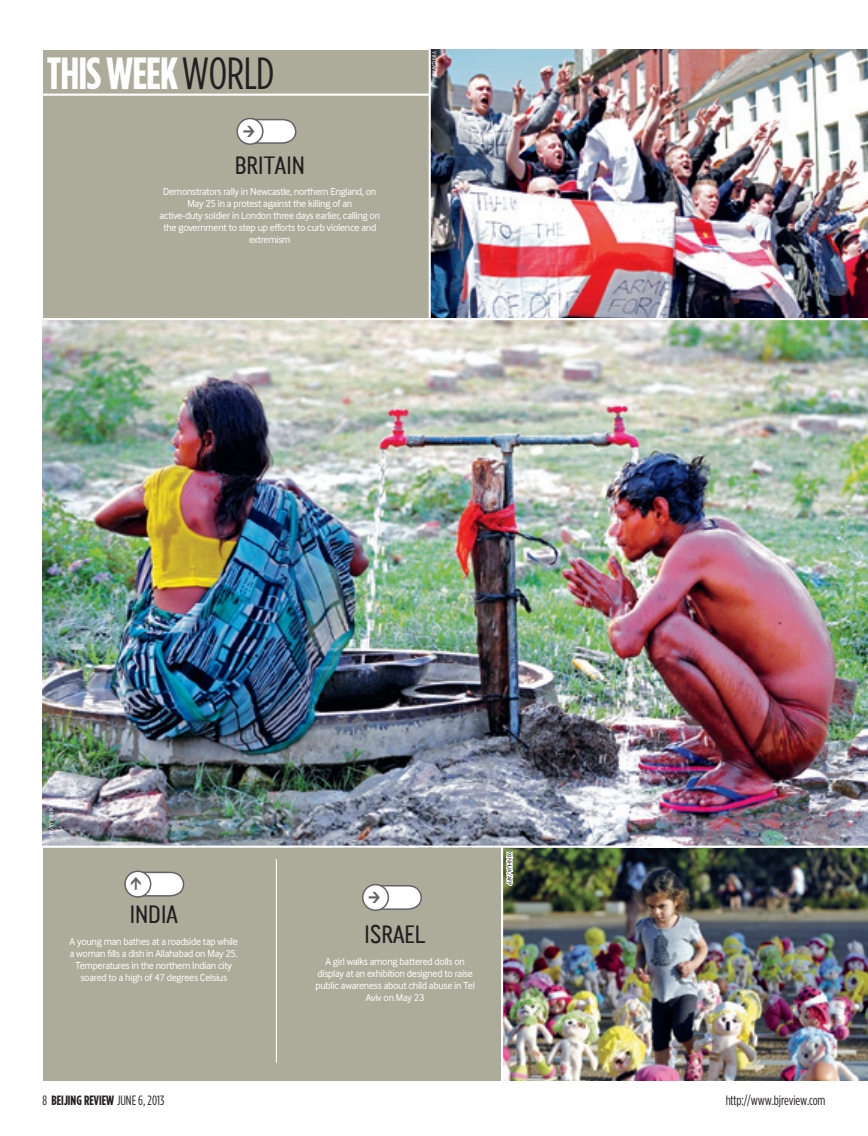
<style>
.page{position:relative;width:868px;height:1136px;background:#fff}
.page>*{position:absolute;margin:0;border:0;box-sizing:border-box;transform-origin:0 0}
.t1{font:700 condensed 45px "Gotham HTF";letter-spacing:-.02em;color:#fff}
.t2{font:25.5px "Van Condensed LF";letter-spacing:-.05em;color:#231f20}
.t3{font:700 condensed 13.5px "Gotham HTF";color:#231f20}
.t4{font:condensed 13.5px "Gotham HTF";letter-spacing:-.01em;color:#231f20}
.t5{font:10.5px/12px "Inter Face Da Ma";letter-spacing:-.025em;color:#fff;text-align:center;scale:.95 1}
.t6{font:6px "Inter Face Da Ma";color:#fff}
.t7{font:6px "Inter Face Da Ma";color:#231f20}
.s1{font-weight:400;color:#231f20}
.s2{font-weight:400}
</style>
<div class="page">
<div style="left:43px;top:50px;width:824px;height:1030px;background:#adac9b"></div>
<hr style="left:38px;top:94px;width:829px;height:2px;background:#fff">
<img style="left:503px;top:847px;width:364px;height:233px">
<img style="left:43px;top:320px;width:824px;height:525px">
<img style="left:431px;top:50px;width:436px;height:268px">
<div style="left:236px;top:118px;width:27px;height:27px;border:2px solid #636366;border-radius:50%"></div>
<div style="left:362px;top:883px;width:27px;height:27px;border:2px solid #636366;border-radius:50%"></div>
<hr style="left:428px;top:34px;width:3px;height:285px;background:#fff">
<hr style="left:501px;top:846px;width:2px;height:289px;background:#fff">
<hr style="left:17px;top:318px;width:850px;height:2px;background:#fff">
<hr style="left:17px;top:845px;width:850px;height:2px;background:#fff">
<hr style="left:276px;top:859px;width:1px;height:203px;background:#fff">
<svg style="left:503px;top:849px;width:14px;height:38px"></svg>
<svg style="left:236px;top:118px;width:61px;height:26px;background:#dbdbd9"></svg>
<svg style="left:362px;top:884px;width:60px;height:26px;background:#dcdbda"></svg>
<svg style="left:124px;top:870px;width:61px;height:27px;background:#d9d9d6"></svg>
<h1 class="t1" style="left:47px;top:48px;width:229px">THIS WEEK<span class="s1">WORLD</span></h1>
<h2 class="t2" style="left:234px;top:149px;width:73px">BRITAIN</h2>
<p class="t5" style="left:159px;top:186px;width:233px">Demonstrators rally in Newcastle, northern England, on May 25 in a protest against the killing of an<br>active-duty soldier in London three days earlier, calling on the government to step up efforts to curb violence and extremism</p>
<p class="t6" style="left:437px;top:51px;width:26px;rotate:90deg">YIN GANG</p>
<p class="t6" style="left:54px;top:807px;width:33px;rotate:90deg">XINHUA/AFP</p>
<h2 class="t2" style="left:129px;top:898px;width:51px">INDIA</h2>
<p class="t5" style="left:70px;top:935px;width:178px">A young man bathes at a roadside tap while a woman fills a dish in Allahabad on May 25.<br>Temperatures in the northern Indian city soared to a high of 47 degrees Celsius</p>
<h2 class="t2" style="left:364px;top:918px;width:64px">ISRAEL</h2>
<p class="t5" style="left:315px;top:954px;width:169px">A girl walks among battered dolls on display at an exhibition designed to raise public awareness about child abuse in Tel Aviv on May 23</p>
<p class="t7" style="left:513px;top:853px;width:33px;rotate:90deg">XINHUA/AFP</p>
<p class="t3" style="left:43px;top:1092px;width:123px"><span class="s2">8</span> BEIJING REVIEW <span class="s2">june 6, 2013</span></p>
<p class="t4" style="left:725px;top:1092px;width:101px">http://www.bjreview.com</p>
</div>
